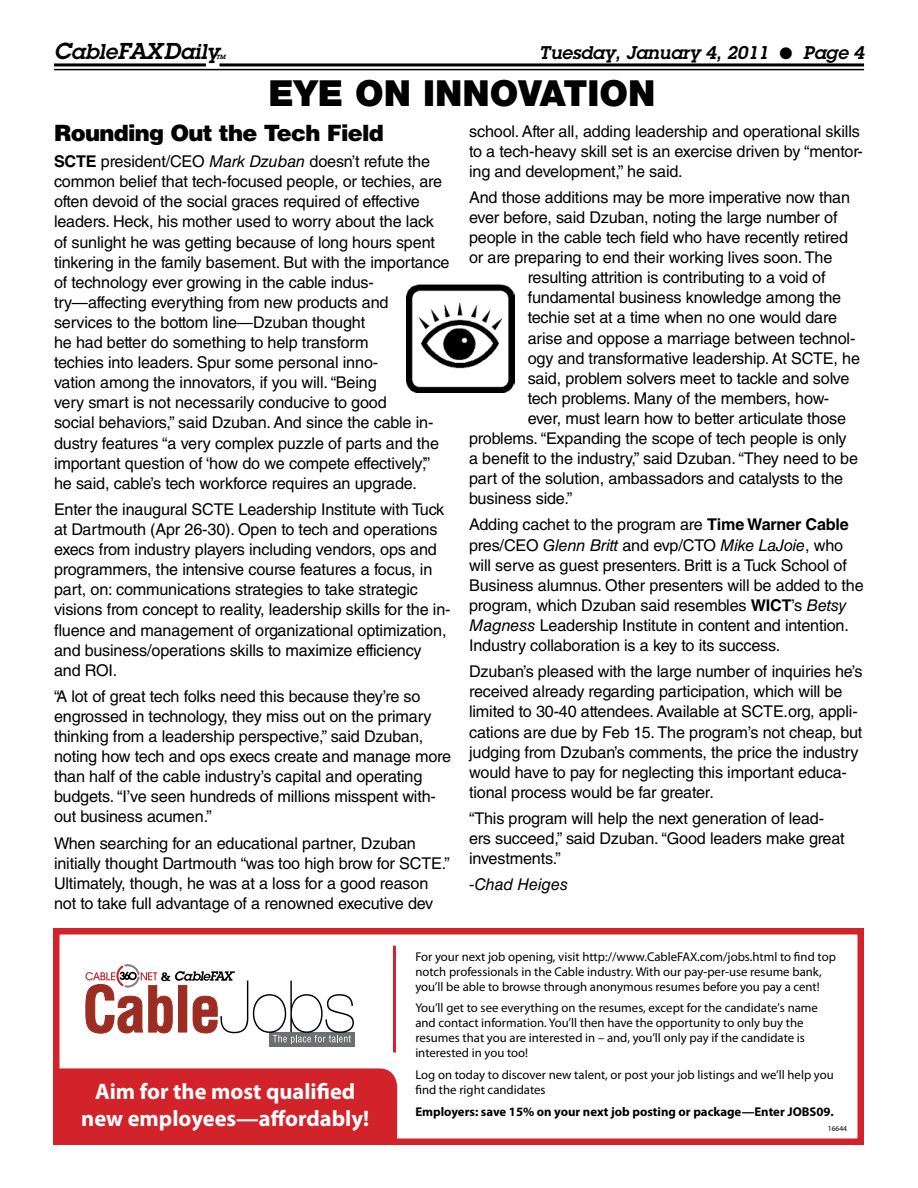
<style>
.page{position:relative;width:918px;height:1188px;background:#fff}
.page>*{position:absolute;margin:0;border:0;box-sizing:border-box;transform-origin:0 0}
.t1{font:900 36px "Helvetica Neue LT Std";color:#000}
.t2{font:700 22.5px/27px "Myriad Pro";color:#fff;text-align:center}
.t3{font:900 22.5px "Helvetica LT Std";letter-spacing:-.03em;color:#000}
.t4{font:italic 600 21px "Lubalin Graph Std";color:#000}
.t5{font:italic 600 18px "Lubalin Graph Std";color:#000}
.t6{font:16.2px/20.1px "Helvetica LT Std";letter-spacing:-.01em;color:#000}
.t7{font:italic 16.2px "Helvetica LT Std";letter-spacing:-.01em;color:#000}
.t8{font:700 12.9px "Serifa Std";color:#000}
.t9{font:12.75px/15px "Myriad Pro";color:#000}
.t10{font:700 12.75px "Myriad Pro";color:#000}
.t11{font:7.5px "Myriad Pro";color:#000}
.t12{font:italic 600 6px "Lubalin Graph Std";color:#000}
.s1{font-size:22.5px}
.s2{font-weight:700}
.s3{font-style:italic}
.s4{font-style:normal}
</style>
<div class="page">
<hr style="left:219px;top:63px;width:645px;height:3px;background:#000">
<hr style="left:54px;top:63px;width:152px;height:3px;background:#000">
<hr style="left:54px;top:69px;width:810px;height:1px;background:#000">
<svg style="left:53px;top:928px;width:810px;height:216px"></svg>
<div style="left:53px;top:1068px;width:344px;height:76px;background:#d2232a"></div>
<hr style="left:393px;top:946px;width:3px;height:106px;background:#d2232a">
<svg style="left:85px;top:964px;width:269px;height:80px"></svg>
<img style="left:407px;top:285px;width:107px;height:107px">
<p class="t4" style="left:54px;top:38px;width:167px"><span class="s1">C</span>able<span class="s1">FAXD</span>aily</p>
<p class="t12" style="left:216px;top:53px;width:11px">TM</p>
<p class="t5" style="left:539px;top:41px;width:326px">Tuesday, January 4, 2011 ● Page 4</p>
<h1 class="t1" style="left:268px;top:72px;width:388px">EYE ON INNOVATION</h1>
<p class="t6" style="left:469px;top:121px;width:395px">school. After all, adding leadership and operational skills to a tech-heavy skill set is an exercise driven by “mentor&shy;ing and development,” he said.</p>
<p class="t6" style="left:469px;top:187px;width:383px">And those additions may be more imperative now than</p>
<p class="t6" style="left:469px;top:207px;width:370px">ever before, said Dzuban, noting the large number of</p>
<p class="t6" style="left:469px;top:227px;width:380px">people in the cable tech field who have recently retired</p>
<p class="t6" style="left:469px;top:247px;width:365px">or are preparing to end their working lives soon. The</p>
<p class="t6" style="left:528px;top:267px;width:299px">resulting attrition is contributing to a void of</p>
<p class="t6" style="left:528px;top:288px;width:315px">fundamental business knowledge among the</p>
<p class="t6" style="left:528px;top:308px;width:311px">techie set at a time when no one would dare</p>
<p class="t6" style="left:528px;top:328px;width:329px">arise and oppose a marriage between technol-</p>
<p class="t6" style="left:528px;top:348px;width:334px">ogy and transformative leadership. At SCTE, he</p>
<p class="t6" style="left:528px;top:368px;width:323px">said, problem solvers meet to tackle and solve</p>
<p class="t6" style="left:528px;top:388px;width:303px">tech problems. Many of the members, how-</p>
<p class="t6" style="left:528px;top:408px;width:320px">ever, must learn how to better articulate those</p>
<p class="t6" style="left:469px;top:428px;width:379px">problems. “Expanding the scope of tech people is only</p>
<p class="t6" style="left:469px;top:448px;width:390px">a benefit to the industry,” said Dzuban. “They need to be</p>
<p class="t6" style="left:469px;top:469px;width:376px">part of the solution, ambassadors and catalysts to the</p>
<p class="t6" style="left:469px;top:489px;width:105px">business side.”</p>
<p class="t6" style="left:469px;top:515px;width:396px">Adding cachet to the program are <span class="s2">Time Warner Cable </span>pres/CEO <span class="s3">Glenn Britt</span> and evp/CTO <span class="s3">Mike LaJoie</span>, who will serve as guest presenters. Britt is a Tuck School of Business alumnus. Other presenters will be added to the program, which Dzuban said resembles <span class="s2">WICT</span>’s <span class="s3">Betsy Magness</span> Leadership Institute in content and intention.<br>Industry collaboration is a key to its success.</p>
<p class="t6" style="left:469px;top:661px;width:395px">Dzuban’s pleased with the large number of inquiries he’s received already regarding participation, which will be limited to 30-40 attendees. Available at SCTE.org, appli&shy;cations are due by Feb 15. The program’s not cheap, but judging from Dzuban’s comments, the price the industry would have to pay for neglecting this important educa&shy;tional process would be far greater.</p>
<p class="t6" style="left:469px;top:808px;width:377px">“This program will help the next generation of lead&shy;ers succeed,” said Dzuban. “Good leaders make great investments.”</p>
<p class="t7" style="left:469px;top:875px;width:101px"><span class="s4">-</span>Chad Heiges</p>
<h2 class="t3" style="left:54px;top:118px;width:331px">Rounding Out the Tech Field</h2>
<p class="t6" style="left:54px;top:151px;width:397px"><span class="s2">SCTE</span> president/CEO <span class="s3">Mark Dzuban</span> doesn’t refute the common belief that tech-focused people, or techies, are often devoid of the social graces required of effective leaders. Heck, his mother used to worry about the lack of sunlight he was getting because of long hours spent tinkering in the family basement. But with the importance of technology ever growing in the cable indus&shy;try—affecting everything from new products and services to the bottom line—Dzuban thought<br>he had better do something to help transform<br>techies into leaders. Spur some personal inno-<br>vation among the innovators, if you will. “Being<br>very smart is not necessarily conducive to good<br>social behaviors,” said Dzuban. And since the cable in&shy;dustry features “a very complex puzzle of parts and the important question of ‘how do we compete effectively’,” he said, cable’s tech workforce requires an upgrade.</p>
<p class="t6" style="left:54px;top:499px;width:398px">Enter the inaugural SCTE Leadership Institute with Tuck at Dartmouth (Apr 26-30). Open to tech and operations execs from industry players including vendors, ops and programmers, the intensive course features a focus, in part, on: communications strategies to take strategic visions from concept to reality, leadership skills for the in&shy;fluence and management of organizational optimization, and business/operations skills to maximize efficiency and ROI.</p>
<p class="t6" style="left:54px;top:686px;width:399px">“A lot of great tech folks need this because they’re so engrossed in technology, they miss out on the primary thinking from a leadership perspective,” said Dzuban, noting how tech and ops execs create and manage more than half of the cable industry’s capital and operating budgets. “I’ve seen hundreds of millions misspent with&shy;out business acumen.”</p>
<p class="t6" style="left:54px;top:833px;width:397px">When searching for an educational partner, Dzuban initially thought Dartmouth “was too high brow for SCTE.” Ultimately, though, he was at a loss for a good reason not to take full advantage of a renowned executive dev</p>
<p class="t8" style="left:161px;top:969px;width:12px">&amp;</p>
<h2 class="t2" style="left:81px;top:1078px;width:290px">Aim for the most qualified new employees—affordably!</h2>
<p class="t9" style="left:415px;top:949px;width:422px">For your next job opening, visit http://www.CableFAX.com/jobs.html to find top notch professionals in the Cable industry. With our pay-per-use resume bank, you’ll be able to browse through anonymous resumes before you pay a cent!</p>
<p class="t9" style="left:415px;top:1001px;width:404px">You’ll get to see everything on the resumes, except for the candidate's name and contact information. You’ll then have the opportunity to only buy the resumes that you are interested in – and, you’ll only pay if the candidate is interested in you too!</p>
<p class="t9" style="left:415px;top:1067px;width:420px">Log on today to discover new talent, or post your job listings and we’ll help you find the right candidates</p>
<p class="t10" style="left:415px;top:1103px;width:420px">Employers: save 15% on your next job posting or package—Enter JOBS09.</p>
<p class="t11" style="left:828px;top:1124px;width:21px">16644</p>
</div>
